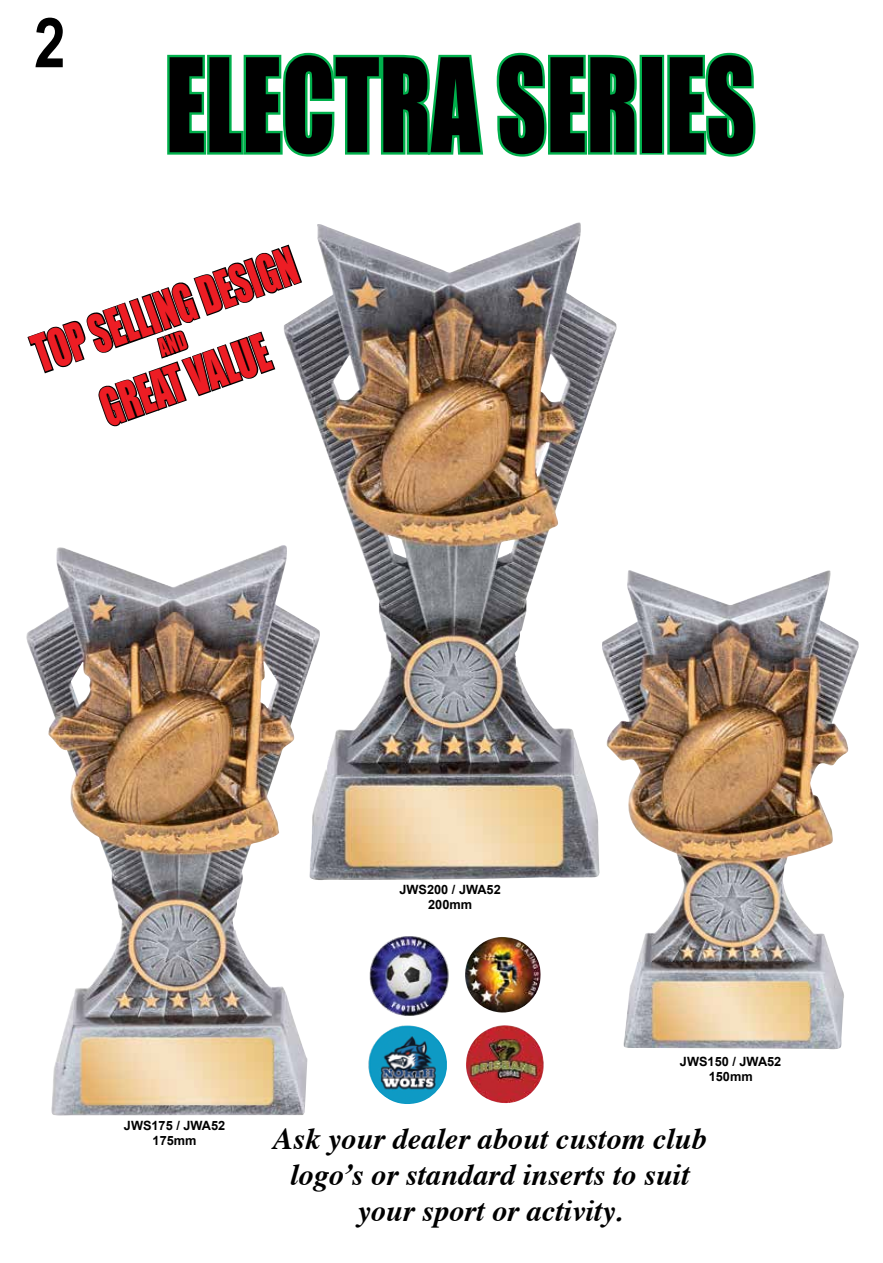
<style>
.page{position:relative;width:883px;height:1263px;background:#fff}
.page>*{position:absolute;margin:0;border:0;box-sizing:border-box;transform-origin:0 0}
.t1{font:120.15px "Impact";color:#000;scale:.8 1}
.t2{font:700 69px "Arial Narrow";color:#000}
.t3{font:47.85px "Impact";color:#ed1d24;scale:.74 1}
.t4{font:italic 700 30.3px/36.3px "Times";color:#000;text-align:center}
.t5{font:700 12.75px/15px "Arial";color:#000;text-align:center}
</style>
<div class="page">
<img style="left:303px;top:222px;width:313px;height:658px">
<img style="left:26px;top:545px;width:295px;height:570px">
<img style="left:601px;top:570px;width:257px;height:479px">
<svg style="left:167px;top:52px;width:317px;height:105px"></svg>
<svg style="left:496px;top:52px;width:144px;height:105px"></svg>
<div style="left:639px;top:55px;width:25px;height:100px;border:5px solid #00b04c"></div>
<svg style="left:664px;top:52px;width:92px;height:105px"></svg>
<img style="left:369px;top:936px;width:80px;height:80px">
<img style="left:465px;top:937px;width:76px;height:76px">
<img style="left:368px;top:1025px;width:79px;height:79px">
<img style="left:466px;top:1025px;width:78px;height:78px">
<svg style="left:27px;top:244px;width:276px;height:183px"></svg>
<h2 class="t2" style="left:34px;top:-9px;width:33px">2</h2>
<h1 class="t1" style="left:166px;top:12px;width:738px">ELECTRA SERIES</h1>
<h3 class="t3" style="left:23px;top:322px;width:375px;rotate:-20deg">TOP SELLING DESIGN</h3>
<h3 class="t3" style="left:90px;top:375px;width:239px;rotate:-20deg">GREAT VALUE</h3>
<p class="t5" style="left:399px;top:883px;width:103px">JWS200 / JWA52<br>200mm</p>
<p class="t5" style="left:679px;top:1054px;width:103px">JWS150 / JWA52<br>150mm</p>
<p class="t5" style="left:124px;top:1118px;width:103px">JWS175 / JWA52<br>175mm</p>
<p class="t4" style="left:273px;top:1118px;width:435px">Ask your dealer about custom club logo’s or standard inserts to suit your sport or activity.</p>
</div>
